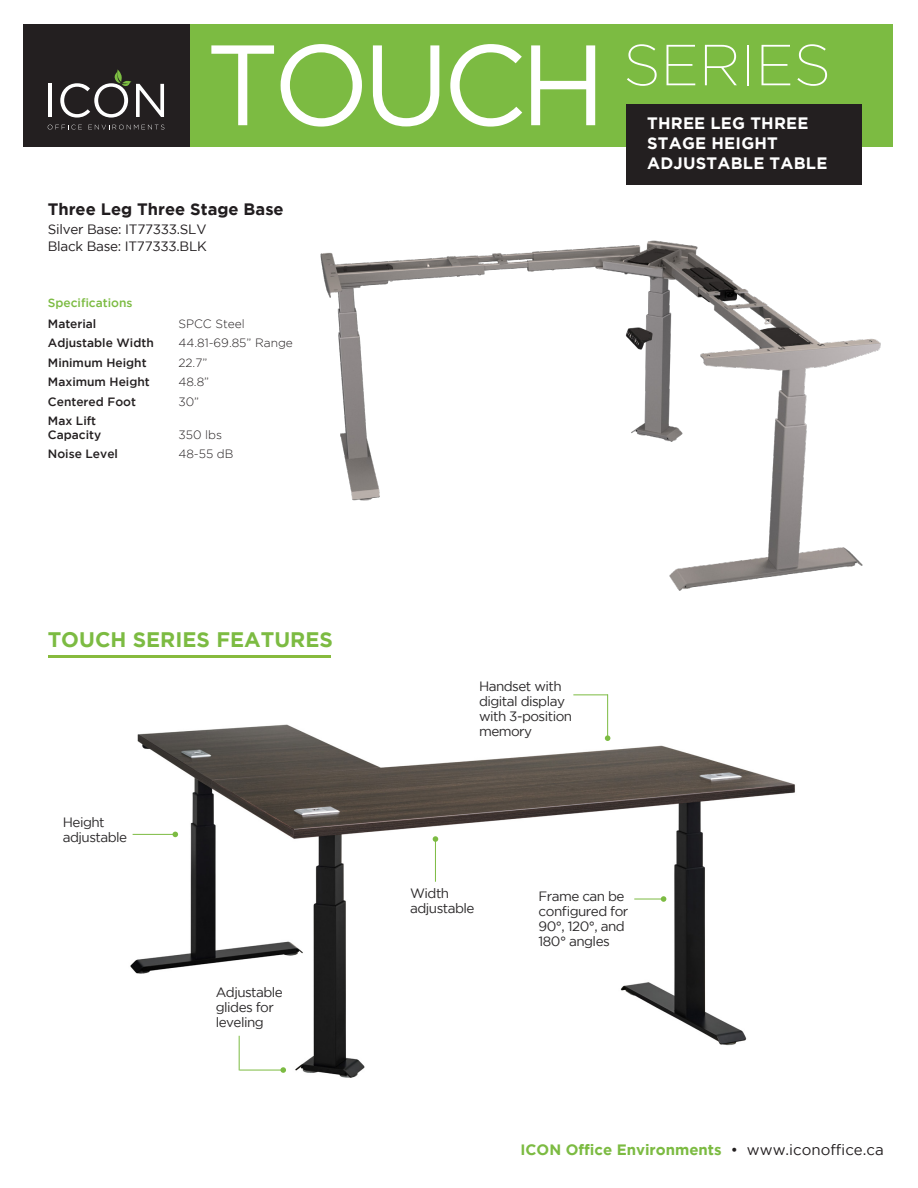
<style>
.page{position:relative;width:918px;height:1188px;background:#fff}
.page>*{position:absolute;margin:0;border:0;box-sizing:border-box;transform-origin:0 0}
.t1{font:114px "Gotham";letter-spacing:-.06em;color:#fff}
.t2{font:200 57.75px "Gotham";color:#fff}
.t3{font:700 21px "Gotham";color:#7cbb42}
.t4{font:700 16.5px/19.8px "Gotham";letter-spacing:.015em;color:#fff}
.t5{font:700 16.5px "Gotham";color:#211d1f}
.t6{font:700 15px "Gotham";color:#7cbb42}
.t7{font:13.5px/15px "Gotham";letter-spacing:-.04em;color:#2b292a}
.t8{font:13.5px "Gotham";letter-spacing:-.02em;color:#211d1f}
.t9{font:500 12px "Gotham";color:#231f20}
.t10{font:300 12px "Gotham";color:#231f20}
.t11{font:500 12px "Gotham";color:#7cbb42}
.s1{font-weight:400;color:#231f20}
</style>
<div class="page">
<div style="left:23px;top:24px;width:168px;height:122px;background:#231f20"></div>
<div style="left:191px;top:24px;width:702px;height:122px;background:#7cbb42"></div>
<svg style="left:48px;top:125px;width:34px;height:5px"></svg>
<svg style="left:88px;top:125px;width:76px;height:5px"></svg>
<hr style="left:48px;top:84px;width:4px;height:33px;background:#fff">
<svg style="left:60px;top:69px;width:104px;height:49px"></svg>
<div style="left:626px;top:104px;width:236px;height:81px;background:#231f20"></div>
<hr style="left:48px;top:656px;width:282px;height:2px;background:#87ba3d">
<img style="left:320px;top:240px;width:561px;height:351px">
<img style="left:130px;top:694px;width:665px;height:384px">
<div style="left:168px;top:827px;width:15px;height:15px;background:#fff;border-radius:50%"></div>
<hr style="left:133px;top:834px;width:42px;height:1px;background:#7cbb42">
<svg style="left:173px;top:832px;width:5px;height:5px"></svg>
<div style="left:276px;top:1063px;width:15px;height:15px;background:#fff;border-radius:50%"></div>
<hr style="left:240px;top:1070px;width:43px;height:1px;background:#7cbb42">
<svg style="left:280px;top:1067px;width:6px;height:6px"></svg>
<hr style="left:239px;top:1036px;width:1px;height:34px;background:#7cbb42">
<div style="left:429px;top:832px;width:14px;height:14px;background:#fff;border-radius:50%"></div>
<hr style="left:435px;top:839px;width:1px;height:43px;background:#7cbb42">
<svg style="left:433px;top:836px;width:5px;height:6px"></svg>
<div style="left:601px;top:731px;width:14px;height:14px;background:#fff;border-radius:50%"></div>
<hr style="left:607px;top:694px;width:1px;height:44px;background:#7cbb42">
<svg style="left:605px;top:735px;width:5px;height:6px"></svg>
<hr style="left:573px;top:694px;width:35px;height:1px;background:#7cbb42">
<div style="left:656px;top:892px;width:15px;height:15px;background:#fff;border-radius:50%"></div>
<hr style="left:634px;top:899px;width:30px;height:1px;background:#7cbb42">
<svg style="left:661px;top:896px;width:5px;height:6px"></svg>
<p class="t1" style="left:206px;top:22px;width:402px">TOUCH</p>
<p class="t2" style="left:623px;top:34px;width:209px">SERIES</p>
<p class="t4" style="left:647px;top:113px;width:163px">THREE LEG THREE<br>STAGE HEIGHT</p>
<p class="t4" style="left:647px;top:153px;width:182px">ADJUSTABLE TABLE</p>
<p class="t5" style="left:48px;top:200px;width:237px">Three Leg Three Stage Base</p>
<p class="t8" style="left:48px;top:222px;width:160px">Silver Base: IT77333.SLV</p>
<p class="t8" style="left:48px;top:239px;width:161px">Black Base: IT77333.BLK</p>
<p class="t11" style="left:48px;top:296px;width:86px">Specifications</p>
<p class="t9" style="left:48px;top:316px;width:50px">Material</p>
<p class="t10" style="left:178px;top:317px;width:68px">SPCC Steel</p>
<p class="t9" style="left:48px;top:336px;width:107px">Adjustable Width</p>
<p class="t10" style="left:178px;top:336px;width:116px">44.81-69.85” Range</p>
<p class="t9" style="left:48px;top:355px;width:100px">Minimum Height</p>
<p class="t10" style="left:178px;top:356px;width:30px">22.7”</p>
<p class="t9" style="left:48px;top:375px;width:103px">Maximum Height</p>
<p class="t10" style="left:178px;top:375px;width:32px">48.8”</p>
<p class="t9" style="left:48px;top:394px;width:90px">Centered Foot</p>
<p class="t10" style="left:178px;top:395px;width:22px">30”</p>
<p class="t9" style="left:48px;top:414px;width:50px">Max Lift</p>
<p class="t9" style="left:48px;top:427px;width:55px">Capacity</p>
<p class="t10" style="left:178px;top:428px;width:45px">350 lbs</p>
<p class="t9" style="left:48px;top:447px;width:72px">Noise Level</p>
<p class="t10" style="left:178px;top:447px;width:57px">48-55 dB</p>
<p class="t3" style="left:48px;top:627px;width:287px">TOUCH SERIES FEATURES</p>
<p class="t7" style="left:63px;top:815px;width:43px">Height</p>
<p class="t7" style="left:63px;top:830px;width:66px">adjustable</p>
<p class="t7" style="left:216px;top:984px;width:69px">Adjustable glides for leveling</p>
<p class="t7" style="left:479px;top:679px;width:95px">Handset with digital display with 3-position memory</p>
<p class="t7" style="left:410px;top:886px;width:41px">Width</p>
<p class="t7" style="left:410px;top:901px;width:66px">adjustable</p>
<p class="t7" style="left:539px;top:889px;width:91px">Frame can be configured for<br>90°, 120°, and<br>180° angles</p>
<p class="t6" style="left:520px;top:1141px;width:365px">ICON Office Environments <span class="s1">• www.iconoffice.ca</span></p>
</div>
